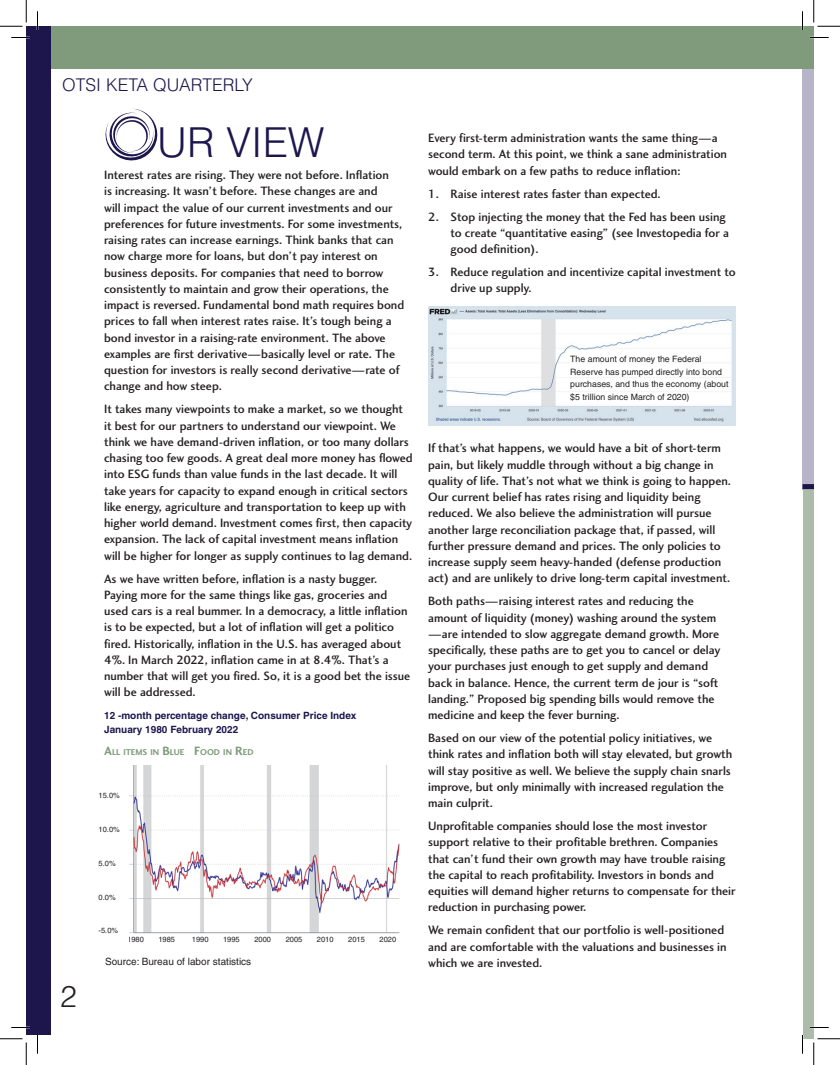
<style>
.page{position:relative;width:840px;height:1065px;background:#fff}
.page>*{position:absolute;margin:0;border:0;box-sizing:border-box;transform-origin:0 0}
.t1{font:300 41.25px "Helvetica";color:#1c164d}
.t2{font:300 30px "Helvetica";color:#231f20}
.t3{font:300 17.5px "Helvetica";color:#1c164d}
.t4{font:12.5px/16.2px "Charlotte Sans Medium Plain";color:#231f20}
.t5{font:700 10px/13.8px "Helvetica";color:#1c164d}
.t6{font:10px "Helvetica";color:#231f20}
.t7{font:8.75px/12.5px "Helvetica";color:#231f20}
.t8{font:8.75px "Charlotte Sans Bold Plain";color:#809b7c}
.t9{font:7.5px "Helvetica";color:#231f20}
.s1{font-size:12.5px}
</style>
<div class="page">
<div style="left:803px;top:64px;width:11px;height:426px;background:#b9b5c8"></div>
<div style="left:803px;top:487px;width:11px;height:552px;background:#abbca8"></div>
<div style="left:26px;top:26px;width:788px;height:43px;background:#809b7c"></div>
<div style="left:26px;top:26px;width:25px;height:1009px;background:#1c164d"></div>
<img style="left:129px;top:766px;width:271px;height:168px">
<img style="left:428px;top:307px;width:308px;height:118px">
<div style="left:802px;top:484px;width:12px;height:5px;background:#1c164d"></div>
<svg style="left:106px;top:109px;width:51px;height:51px"></svg>
<svg style="left:11px;top:37px;width:19px;height:1px"></svg>
<svg style="left:810px;top:37px;width:19px;height:1px"></svg>
<svg style="left:11px;top:1027px;width:19px;height:1px"></svg>
<svg style="left:810px;top:1027px;width:19px;height:1px"></svg>
<svg style="left:37px;top:11px;width:1px;height:19px"></svg>
<svg style="left:37px;top:1035px;width:1px;height:19px"></svg>
<svg style="left:802px;top:11px;width:1px;height:19px"></svg>
<svg style="left:802px;top:1035px;width:1px;height:19px"></svg>
<svg style="left:0;top:0;width:27px;height:27px"></svg>
<svg style="left:0;top:1039px;width:27px;height:26px"></svg>
<svg style="left:814px;top:0;width:26px;height:27px"></svg>
<svg style="left:814px;top:1039px;width:26px;height:26px"></svg>
<h3 class="t3" style="left:62px;top:73px;width:192px">OTSI KETA QUARTERLY</h3>
<h1 class="t1" style="left:157px;top:117px;width:169px">UR VIEW</h1>
<p class="t4" style="left:104px;top:167px;width:302px">Interest rates are rising. They were not before. Inflation<br>is increasing. It wasn’t before. These changes are and<br>will impact the value of our current investments and our preferences for future investments. For some investments, raising rates can increase earnings. Think banks that can now charge more for loans, but don’t pay interest on business deposits. For companies that need to borrow consistently to maintain and grow their operations, the impact is reversed. Fundamental bond math requires bond prices to fall when interest rates raise. It’s tough being a bond investor in a raising-rate environment. The above examples are first derivative—basically level or rate. The question for investors is really second derivative—rate of change and how steep.</p>
<p class="t4" style="left:104px;top:401px;width:310px">It takes many viewpoints to make a market, so we thought it best for our partners to understand our viewpoint. We think we have demand-driven inflation, or too many dollars chasing too few goods. A great deal more money has flowed into ESG funds than value funds in the last decade. It will take years for capacity to expand enough in critical sectors like energy, agriculture and transportation to keep up with higher world demand. Investment comes first, then capacity expansion. The lack of capital investment means inflation will be higher for longer as supply continues to lag demand.</p>
<p class="t4" style="left:104px;top:571px;width:308px">As we have written before, inflation is a nasty bugger.<br>Paying more for the same things like gas, groceries and used cars is a real bummer. In a democracy, a little inflation is to be expected, but a lot of inflation will get a politico fired. Historically, inflation in the U.S. has averaged about 4%. In March 2022, inflation came in at 8.4%. That’s a number that will get you fired. So, it is a good bet the issue will be addressed.</p>
<p class="t5" style="left:104px;top:709px;width:254px">12 -month percentage change, Consumer Price Index<br>January 1980 February 2022</p>
<p class="t8" style="left:104px;top:747px;width:151px"><span class="s1">A</span>LL ITEMS IN <span class="s1">B</span>LUE <span class="s1">F</span>OOD IN <span class="s1">R</span>ED</p>
<p class="t9" style="left:99px;top:791px;width:23px">15.0%</p>
<p class="t9" style="left:99px;top:825px;width:23px">10.0%</p>
<p class="t9" style="left:99px;top:859px;width:19px">5.0%</p>
<p class="t9" style="left:99px;top:893px;width:19px">0.0%</p>
<p class="t9" style="left:99px;top:926px;width:21px">-5.0%</p>
<p class="t9" style="left:123px;top:935px;width:22px">11980</p>
<p class="t9" style="left:158px;top:935px;width:18px">1985</p>
<p class="t9" style="left:192px;top:935px;width:18px">1990</p>
<p class="t9" style="left:223px;top:935px;width:18px">1995</p>
<p class="t9" style="left:254px;top:935px;width:18px">2000</p>
<p class="t9" style="left:286px;top:935px;width:18px">2005</p>
<p class="t9" style="left:317px;top:935px;width:18px">2010</p>
<p class="t9" style="left:348px;top:935px;width:18px">2015</p>
<p class="t9" style="left:379px;top:935px;width:18px">2020</p>
<h2 class="t2" style="left:60px;top:978px;width:18px">2</h2>
<p class="t6" style="left:105px;top:956px;width:148px">Source: Bureau of labor statistics</p>
<p class="t4" style="left:428px;top:130px;width:300px">Every first-term administration wants the same thing—a second term. At this point, we think a sane administration would embark on a few paths to reduce inflation:</p>
<p class="t4" style="left:428px;top:185px;width:234px">1. Raise interest rates faster than expected.</p>
<p class="t4" style="left:451px;top:208px;width:280px;text-indent:-22px">2. Stop injecting the money that the Fed has been using to create “quantitative easing” (see Investopedia for a good definition).</p>
<p class="t4" style="left:451px;top:264px;width:287px;text-indent:-22px">3. Reduce regulation and incentivize capital investment to drive up supply.</p>
<p class="t7" style="left:570px;top:353px;width:160px">The amount of money the Federal Reserve has pumped directly into bond purchases, and thus the economy (about $5 trillion since March of 2020)</p>
<p class="t4" style="left:428px;top:440px;width:304px">If that’s what happens, we would have a bit of short-term pain, but likely muddle through without a big change in quality of life. That’s not what we think is going to happen.<br>Our current belief has rates rising and liquidity being reduced. We also believe the administration will pursue another large reconciliation package that, if passed, will further pressure demand and prices. The only policies to increase supply seem heavy-handed (defense production act) and are unlikely to drive long-term capital investment.</p>
<p class="t4" style="left:428px;top:593px;width:294px">Both paths—raising interest rates and reducing the amount of liquidity (money) washing around the system —are intended to slow aggregate demand growth. More specifically, these paths are to get you to cancel or delay your purchases just enough to get supply and demand back in balance. Hence, the current term de jour is “soft landing.” Proposed big spending bills would remove the medicine and keep the fever burning.</p>
<p class="t4" style="left:428px;top:730px;width:306px">Based on our view of the potential policy initiatives, we think rates and inflation both will stay elevated, but growth will stay positive as well. We believe the supply chain snarls improve, but only minimally with increased regulation the main culprit.</p>
<p class="t4" style="left:428px;top:818px;width:309px">Unprofitable companies should lose the most investor support relative to their profitable brethren. Companies that can’t fund their own growth may have trouble raising the capital to reach profitability. Investors in bonds and equities will demand higher returns to compensate for their reduction in purchasing power.</p>
<p class="t4" style="left:428px;top:922px;width:300px">We remain confident that our portfolio is well-positioned and are comfortable with the valuations and businesses in which we are invested.</p>
</div>
